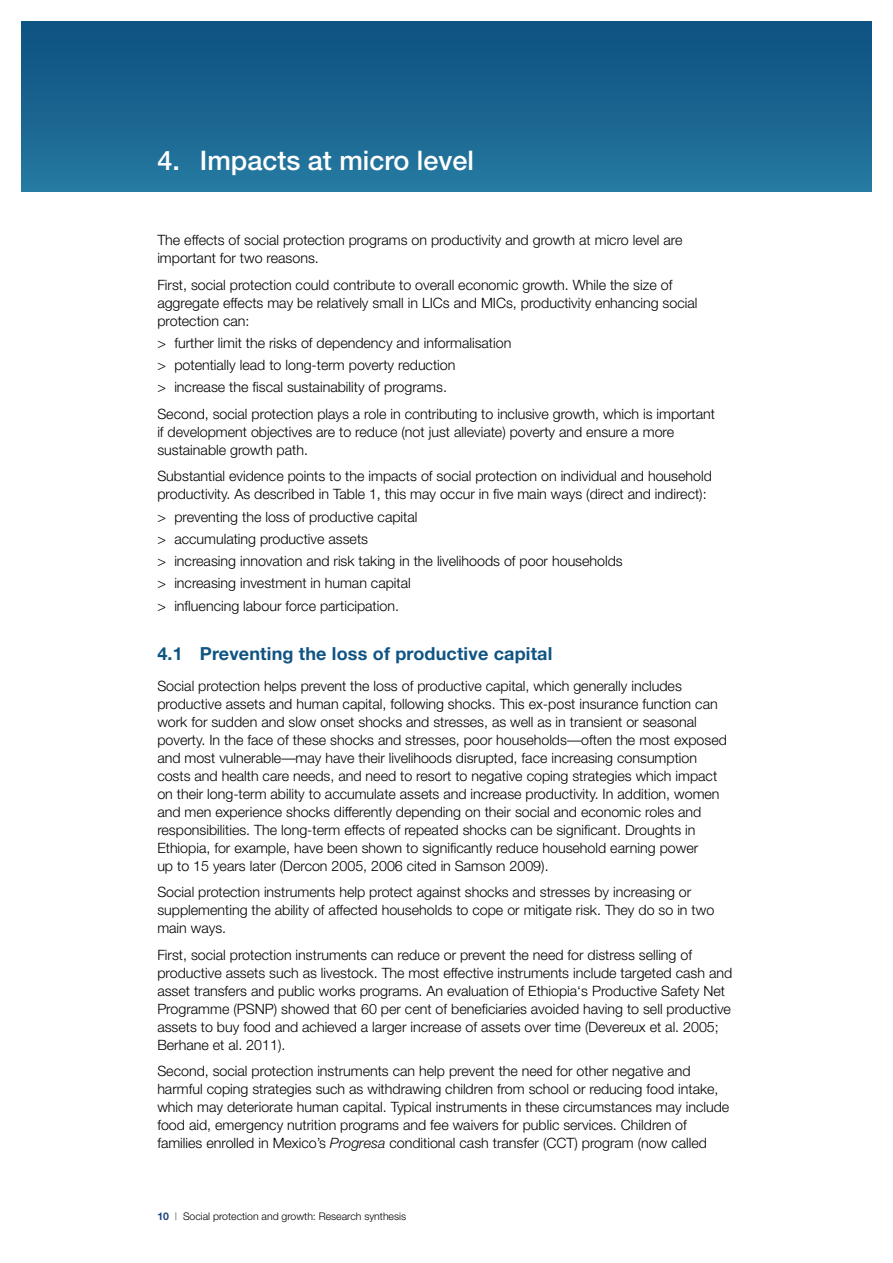
<style>
.page{position:relative;width:893px;height:1263px;background:#fff}
.page>*{position:absolute;margin:0;border:0;box-sizing:border-box;transform-origin:0 0}
.t1{font:500 27px "Helvetica Neue";color:#fff}
.t2{font:700 18px "Helvetica Neue";letter-spacing:.01em;color:#0f5483}
.body{font:300 14.25px/18px "Helvetica Neue";color:#000}
.t3{font:300 10.5px "Helvetica Neue";color:#000}
.s1{font-style:italic}
.s2{font-weight:700;color:#1d457e}
.s3{font-weight:100}
</style>
<div class="page">
<div style="left:21px;top:21px;width:851px;height:170px;background:linear-gradient(to bottom,#0d5080,#25789f)"></div>
<p class="t1" style="left:157px;top:144px;width:318px">4. Impacts at micro level</p>
<p class="body" style="left:157px;top:231px;width:527px">The effects of social protection programs on productivity and growth at micro level are important for two reasons.</p>
<p class="body" style="left:157px;top:275px;width:542px">First, social protection could contribute to overall economic growth. While the size of aggregate effects may be relatively small in LICs and MICs, productivity enhancing social protection can:</p>
<p class="body" style="left:157px;top:333px;width:356px">&gt; further limit the risks of dependency and informalisation</p>
<p class="body" style="left:157px;top:356px;width:300px">&gt; potentially lead to long-term poverty reduction</p>
<p class="body" style="left:157px;top:378px;width:291px">&gt; increase the fiscal sustainability of programs.</p>
<p class="body" style="left:157px;top:404px;width:559px">Second, social protection plays a role in contributing to inclusive growth, which is important if development objectives are to reduce (not just alleviate) poverty and ensure a more sustainable growth path.</p>
<p class="body" style="left:157px;top:467px;width:556px">Substantial evidence points to the impacts of social protection on individual and household productivity. As described in Table 1, this may occur in five main ways (direct and indirect):</p>
<p class="body" style="left:157px;top:507px;width:262px">&gt; preventing the loss of productive capital</p>
<p class="body" style="left:157px;top:529px;width:212px">&gt; accumulating productive assets</p>
<p class="body" style="left:157px;top:552px;width:467px">&gt; increasing innovation and risk taking in the livelihoods of poor households</p>
<p class="body" style="left:157px;top:574px;width:255px">&gt; increasing investment in human capital</p>
<p class="body" style="left:157px;top:596px;width:243px">&gt; influencing labour force participation.</p>
<p class="t2" style="left:157px;top:642px;width:397px">4.1 Preventing the loss of productive capital</p>
<p class="body" style="left:157px;top:676px;width:571px">Social protection helps prevent the loss of productive capital, which generally includes productive assets and human capital, following shocks. This ex-post insurance function can work for sudden and slow onset shocks and stresses, as well as in transient or seasonal poverty. In the face of these shocks and stresses, poor households—often the most exposed and most vulnerable—may have their livelihoods disrupted, face increasing consumption costs and health care needs, and need to resort to negative coping strategies which impact on their long-term ability to accumulate assets and increase productivity. In addition, women and men experience shocks differently depending on their social and economic roles and responsibilities. The long-term effects of repeated shocks can be significant. Droughts in Ethiopia, for example, have been shown to significantly reduce household earning power<br>up to 15 years later (Dercon 2005, 2006 cited in Samson 2009).</p>
<p class="body" style="left:157px;top:883px;width:558px">Social protection instruments help protect against shocks and stresses by increasing or supplementing the ability of affected households to cope or mitigate risk. They do so in two main ways.</p>
<p class="body" style="left:157px;top:945px;width:576px">First, social protection instruments can reduce or prevent the need for distress selling of productive assets such as livestock. The most effective instruments include targeted cash and asset transfers and public works programs. An evaluation of Ethiopia‘s Productive Safety Net Programme (PSNP) showed that 60 per cent of beneficiaries avoided having to sell productive assets to buy food and achieved a larger increase of assets over time (Devereux et al. 2005; Berhane et al. 2011).</p>
<p class="body" style="left:157px;top:1062px;width:573px">Second, social protection instruments can help prevent the need for other negative and harmful coping strategies such as withdrawing children from school or reducing food intake, which may deteriorate human capital. Typical instruments in these circumstances may include food aid, emergency nutrition programs and fee waivers for public services. Children of families enrolled in Mexico’s <span class="s1">Progresa</span> conditional cash transfer (CCT) program (now called</p>
<p class="t3" style="left:157px;top:1210px;width:250px"><span class="s2">10</span> <span class="s3">|</span> Social protection and growth: Research synthesis</p>
</div>
